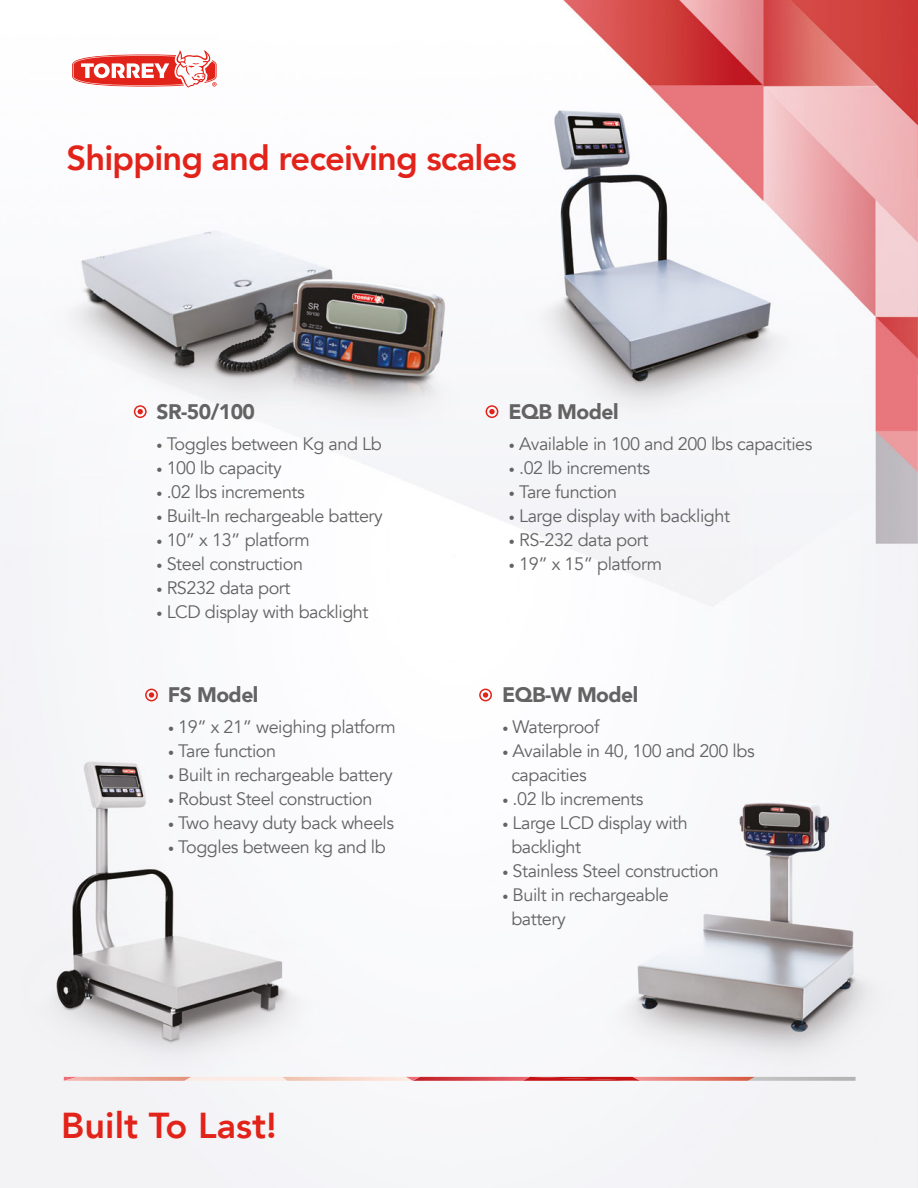
<style>
.page{position:relative;width:918px;height:1188px;background:#fff}
.page>*{position:absolute;margin:0;border:0;box-sizing:border-box;transform-origin:0 0}
.t1{font:800 36px "Avenir";color:#e2231a}
.t2{font:800 34.5px "Avenir";letter-spacing:-.025em;color:#e2231a}
.t3{font:900 21px "Avenir";letter-spacing:-.025em;color:#646363}
.t4{font:18px/24px "Avenir";letter-spacing:-.025em;color:#646363}
.s1{font-size:12px}
</style>
<div class="page">
<img style="left:0;top:0;width:918px;height:1188px">
<svg style="left:134px;top:405px;width:13px;height:13px"></svg>
<svg style="left:145px;top:689px;width:13px;height:12px"></svg>
<svg style="left:479px;top:689px;width:13px;height:12px"></svg>
<svg style="left:486px;top:405px;width:12px;height:13px"></svg>
<img style="left:287px;top:1077px;width:119px;height:4px">
<img style="left:191px;top:1077px;width:96px;height:4px">
<svg style="left:755px;top:1077px;width:101px;height:4px"></svg>
<img style="left:640px;top:1077px;width:115px;height:4px">
<img style="left:64px;top:1077px;width:127px;height:4px">
<svg style="left:406px;top:1077px;width:234px;height:4px"></svg>
<svg style="left:72px;top:50px;width:145px;height:38px"></svg>
<h2 class="t2" style="left:67px;top:131px;width:452px">Shipping and receiving scales</h2>
<p class="t3" style="left:157px;top:393px;width:100px">SR-50/100</p>
<p class="t4" style="left:157px;top:432px;width:227px"><span class="s1">•</span> Toggles between Kg and Lb</p>
<p class="t4" style="left:157px;top:456px;width:127px"><span class="s1">•</span> 100 lb capacity</p>
<p class="t4" style="left:157px;top:480px;width:150px"><span class="s1">•</span> .02 lbs increments</p>
<p class="t4" style="left:157px;top:504px;width:228px"><span class="s1">•</span> Built-In rechargeable battery</p>
<p class="t4" style="left:157px;top:528px;width:155px"><span class="s1">•</span> 10” x 13” platform</p>
<p class="t4" style="left:157px;top:552px;width:148px"><span class="s1">•</span> Steel construction</p>
<p class="t4" style="left:157px;top:576px;width:135px"><span class="s1">•</span> RS232 data port</p>
<p class="t4" style="left:157px;top:600px;width:213px"><span class="s1">•</span> LCD display with backlight</p>
<p class="t3" style="left:508px;top:393px;width:112px">EQB Model</p>
<p class="t4" style="left:509px;top:432px;width:305px"><span class="s1">•</span> Available in 100 and 200 lbs capacities</p>
<p class="t4" style="left:509px;top:456px;width:143px"><span class="s1">•</span> .02 lb increments</p>
<p class="t4" style="left:509px;top:480px;width:110px"><span class="s1">•</span> Tare function</p>
<p class="t4" style="left:509px;top:504px;width:223px"><span class="s1">•</span> Large display with backlight</p>
<p class="t4" style="left:509px;top:528px;width:141px"><span class="s1">•</span> RS-232 data port</p>
<p class="t4" style="left:509px;top:552px;width:155px"><span class="s1">•</span> 19” x 15” platform</p>
<p class="t3" style="left:168px;top:677px;width:92px">FS Model</p>
<p class="t3" style="left:502px;top:677px;width:138px">EQB-W Model</p>
<p class="t4" style="left:168px;top:715px;width:229px"><span class="s1">•</span> 19” x 21” weighing platform</p>
<p class="t4" style="left:168px;top:739px;width:110px"><span class="s1">•</span> Tare function</p>
<p class="t4" style="left:168px;top:763px;width:226px"><span class="s1">•</span> Built in rechargeable battery</p>
<p class="t4" style="left:168px;top:787px;width:206px"><span class="s1">•</span> Robust Steel construction</p>
<p class="t4" style="left:168px;top:811px;width:228px"><span class="s1">•</span> Two heavy duty back wheels</p>
<p class="t4" style="left:168px;top:835px;width:219px"><span class="s1">•</span> Toggles between kg and lb</p>
<h1 class="t1" style="left:61px;top:1097px;width:217px">Built To Last!</h1>
<p class="t4" style="left:502px;top:715px;width:99px"><span class="s1">•</span> Waterproof</p>
<p class="t4" style="left:511px;top:739px;width:245px;text-indent:-9px"><span class="s1">•</span> Available in 40, 100 and 200 lbs capacities</p>
<p class="t4" style="left:502px;top:787px;width:143px"><span class="s1">•</span> .02 lb increments</p>
<p class="t4" style="left:511px;top:811px;width:178px;text-indent:-9px"><span class="s1">•</span> Large LCD display with backlight</p>
<p class="t4" style="left:502px;top:859px;width:218px"><span class="s1">•</span> Stainless Steel construction</p>
<p class="t4" style="left:511px;top:883px;width:159px;text-indent:-9px"><span class="s1">•</span> Built in rechargeable battery</p>
</div>
